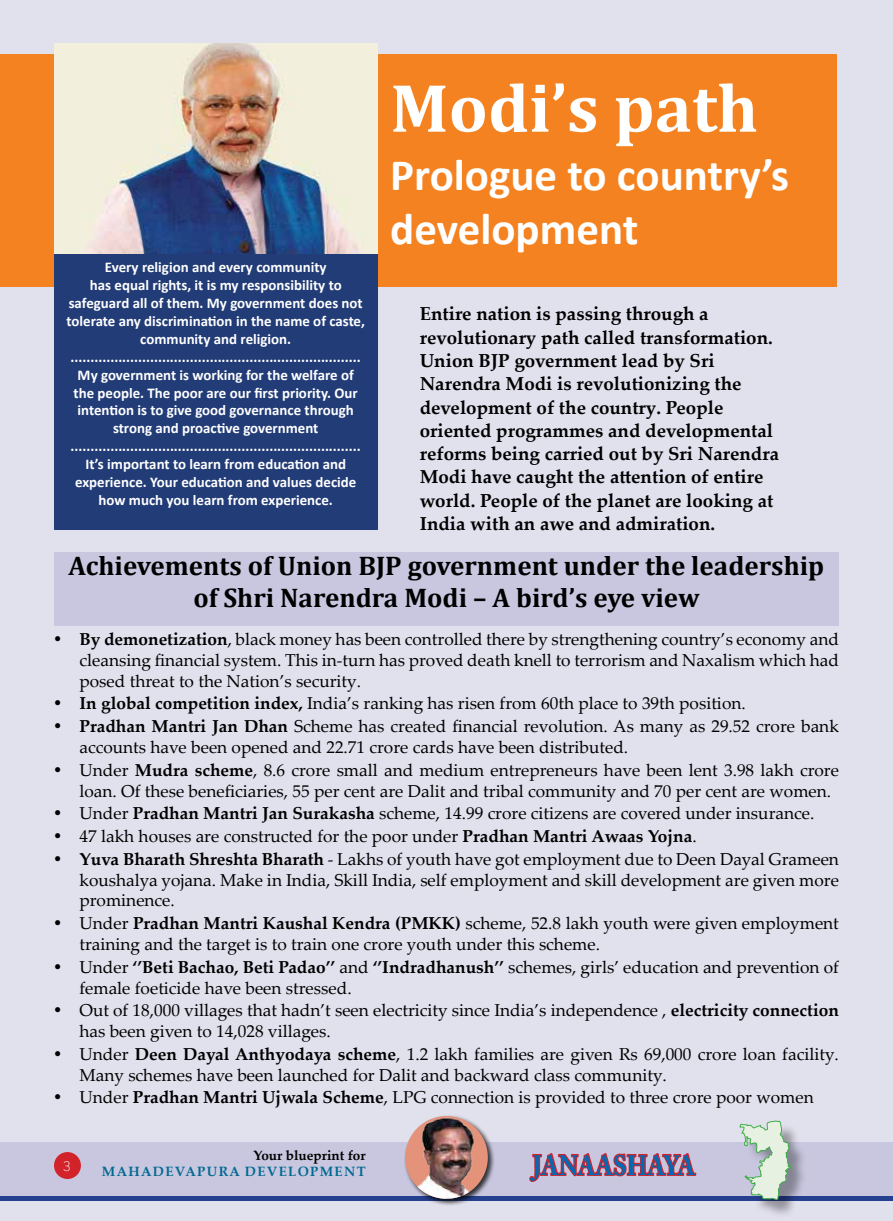
<style>
.page{position:relative;width:893px;height:1221px;background:#fff}
.page>*{position:absolute;margin:0;border:0;box-sizing:border-box;transform-origin:0 0}
.t1{font:700 69px "Cambria";color:#fff}
.t2{font:700 45px/54px "Calibri";color:#fff}
.t3{font:700 27.75px "Adobe Caslon Pro";letter-spacing:.015em;color:#006ab6;scale:.85 1}
.t4{font:700 27px/32.4px "Cambria";color:#000;text-align:center}
.t5{font:700 18.75px/23.2px "Palatino Linotype";color:#000}
.t6{font:17.25px/20.7px "Palatino Linotype";color:#000}
.t7{font:700 14.85px/17.9px "Calibri";color:#fff;text-align:center}
.t8{font:100 13.8px "District Pro";color:#fff}
.t9{font:700 13.5px "Palatino Linotype";letter-spacing:.1em;color:#006991}
.t10{font:700 13.5px "Palatino Linotype";color:#000}
.s1{font-weight:700}
</style>
<div class="page">
<div style="left:0;top:0;width:893px;height:1220px;background:#e1e0ed"></div>
<div style="left:0;top:1141px;width:893px;height:58px;background:#c8c7df"></div>
<svg style="left:528px;top:1141px;width:169px;height:60px"></svg>
<div style="left:0;top:54px;width:836px;height:232px;background:#f58220"></div>
<div style="left:54px;top:552px;width:785px;height:73px;background:#c8c7df"></div>
<img style="left:54px;top:43px;width:323px;height:211px">
<div style="left:54px;top:254px;width:323px;height:275px;background:#223c77"></div>
<div style="left:0;top:1195px;width:893px;height:5px;background:#25408f"></div>
<div style="left:54px;top:1151px;width:27px;height:27px;background:#d2232a;border-radius:50%"></div>
<div style="left:403px;top:1114px;width:92px;height:92px;background:#000;opacity:.75"></div>
<img style="left:405px;top:1115px;width:83px;height:83px;border-radius:41px">
<div style="left:743px;top:1123px;width:66px;height:94px;background:#000;opacity:.34"></div>
<svg style="left:740px;top:1120px;width:51px;height:79px"></svg>
<h1 class="t1" style="left:390px;top:59px;width:370px">Modi’s path</h1>
<h2 class="t2" style="left:390px;top:151px;width:400px">Prologue to country’s development</h2>
<p class="t7" style="left:67px;top:259px;width:300px">Every religion and every community<br>has equal rights, it is my responsibility to safeguard all of them. My government does not tolerate any discrimination in the name of caste, community and religion. .........................................................................<br>My government is working for the welfare of the people. The poor are our first priority. Our intention is to give good governance through strong and proactive government .........................................................................<br>It’s important to learn from education and experience. Your education and values decide how much you learn from experience.</p>
<p class="t5" style="left:420px;top:302px;width:361px">Entire nation is passing through a revolutionary path called transformation.<br>Union BJP government lead by Sri Narendra Modi is revolutionizing the development of the country. People oriented programmes and developmental reforms being carried out by Sri Narendra Modi have caught the attention of entire world. People of the planet are looking at India with an awe and admiration.</p>
<h3 class="t4" style="left:69px;top:548px;width:757px">Achievements of Union BJP government under the leadership of Shri Narendra Modi – A bird’s eye view</h3>
<p class="t6" style="left:80px;top:628px;width:761px;text-align:justify"><span class="s1">By demonetization</span>, black money has been controlled there by strengthening country’s economy and cleansing financial system. This in-turn has proved death knell to terrorism and Naxalism which had posed threat to the Nation’s security.</p>
<p class="t6" style="left:79px;top:691px;width:761px;line-height:22.8px"><span class="s1">In global competition index,</span> India’s ranking has risen from 60th place to 39th position.<br><span class="s1">Pradhan Mantri Jan Dhan</span> Scheme has created financial revolution. As many as 29.52 crore bank</p>
<p class="t6" style="left:79px;top:735px;width:761px;line-height:22.8px">accounts have been opened and 22.71 crore cards have been distributed.<br>Under <span class="s1">Mudra scheme</span>, 8.6 crore small and medium entrepreneurs have been lent 3.98 lakh crore</p>
<p class="t6" style="left:79px;top:778px;width:761px;line-height:22.8px">loan. Of these beneficiaries, 55 per cent are Dalit and tribal community and 70 per cent are women.<br>Under <span class="s1">Pradhan Mantri Jan Surakasha</span> scheme, 14.99 crore citizens are covered under insurance.<br>47 lakh houses are constructed for the poor under <span class="s1">Pradhan Mantri Awaas Yojna</span>.<br><span class="s1">Yuva Bharath Shreshta Bharath</span> - Lakhs of youth have got employment due to Deen Dayal Grameen</p>
<p class="t6" style="left:79px;top:868px;width:761px">koushalya yojana. Make in India, Skill India, self employment and skill development are given more prominence.</p>
<p class="t6" style="left:79px;top:912px;width:761px">Under <span class="s1">Pradhan Mantri Kaushal Kendra (PMKK)</span> scheme, 52.8 lakh youth were given employment training and the target is to train one crore youth under this scheme.</p>
<p class="t6" style="left:79px;top:955px;width:761px">Under <span class="s1">‘’Beti Bachao, Beti Padao’’</span> and <span class="s1">‘’Indradhanush’’</span> schemes, girls’ education and prevention of female foeticide have been stressed.</p>
<p class="t6" style="left:79px;top:999px;width:761px">Out of 18,000 villages that hadn’t seen electricity since India’s independence , <span class="s1">electricity connection </span>has been given to 14,028 villages.</p>
<p class="t6" style="left:79px;top:1042px;width:761px">Under <span class="s1">Deen Dayal Anthyodaya scheme</span>, 1.2 lakh families are given Rs 69,000 crore loan facility.<br>Many schemes have been launched for Dalit and backward class community.</p>
<p class="t6" style="left:79px;top:1086px;width:736px">Under <span class="s1">Pradhan Mantri Ujwala Scheme</span>, LPG connection is provided to three crore poor women</p>
<p class="t8" style="left:63px;top:1156px;width:9px">3</p>
<p class="t10" style="left:254px;top:1145px;width:114px">Your blueprint for</p>
<p class="t9" style="left:102px;top:1162px;width:261px">Mahadevapura development</p>
<h3 class="t3" style="left:533px;top:1148px;width:192px">JANAASHAYA</h3>
</div>
